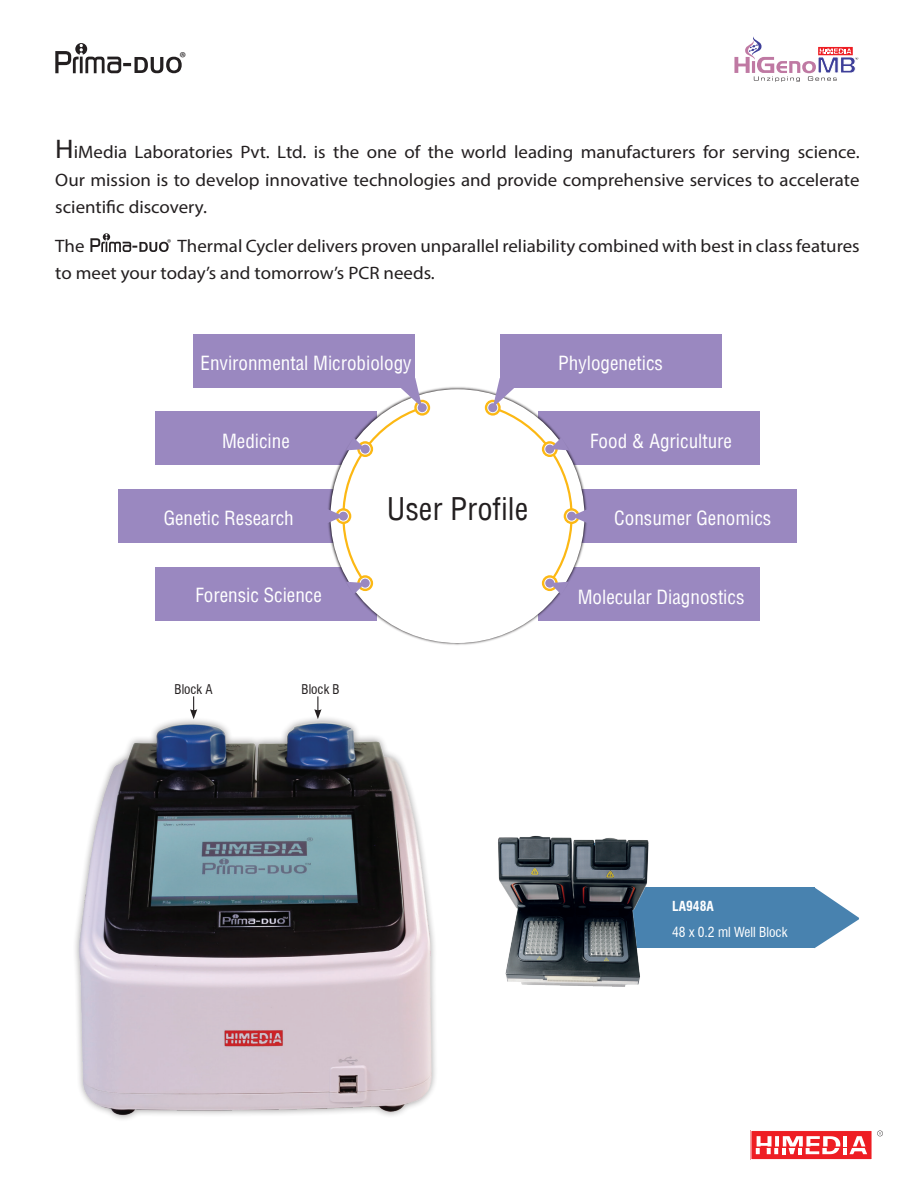
<style>
.page{position:relative;width:915px;height:1191px;background:#fff}
.page>*{position:absolute;margin:0;border:0;box-sizing:border-box;transform-origin:0 0}
.t1{font:30.45px "Switzerland Condensed";color:#231f20}
.t2{font:19.05px "Switzerland Condensed";color:#fff}
.Normal_Text{font:18px/27px "Myriad Pro";color:#231f20;text-align:justify;scale:1.05 1}
.t3{font:15.9px "Myriad Pro";color:#231f20}
.Price{font:condensed 13.5px "Swiss 721 BT";color:#fff}
.Price-2{font:700 condensed 13.5px "Swiss 721 BT";color:#fff}
.t4{font:condensed 13.05px "Swiss 721 BT";color:#231f20}
.t5{font:9.9px "Myriad Pro";color:#231f20}
.s1{font-size:27px}
</style>
<div class="page">
<svg style="left:814px;top:887px;width:44px;height:61px"></svg>
<div style="left:615px;top:887px;width:199px;height:61px;background:#4882af"></div>
<svg style="left:55px;top:44px;width:127px;height:29px"></svg>
<div style="left:750px;top:1130px;width:121px;height:29px;background:#ee1d23"></div>
<div style="left:750px;top:1130px;width:121px;height:29px;border:1px solid #fff"></div>
<svg style="left:755px;top:1136px;width:111px;height:18px"></svg>
<svg style="left:877px;top:1130px;width:5px;height:6px"></svg>
<svg style="left:90px;top:234px;width:78px;height:18px"></svg>
<div style="left:499px;top:334px;width:222px;height:53px;background:#9a88c0"></div>
<div style="left:537px;top:411px;width:222px;height:54px;background:#9a88c0"></div>
<div style="left:575px;top:489px;width:222px;height:54px;background:#9a88c0"></div>
<div style="left:537px;top:567px;width:222px;height:53px;background:#9a88c0"></div>
<div style="left:193px;top:334px;width:222px;height:53px;background:#9a88c0"></div>
<div style="left:155px;top:411px;width:222px;height:54px;background:#9a88c0"></div>
<div style="left:118px;top:489px;width:221px;height:54px;background:#9a88c0"></div>
<div style="left:155px;top:567px;width:222px;height:53px;background:#9a88c0"></div>
<img style="left:327px;top:387px;width:261px;height:258px">
<div style="left:330px;top:389px;width:254px;height:254px;background:#fff;border-radius:50%"></div>
<svg style="left:484px;top:400px;width:16px;height:15px"></svg>
<div style="left:487px;top:402px;width:11px;height:11px;border:1px solid #fff;border-radius:50%"></div>
<svg style="left:414px;top:400px;width:16px;height:15px"></svg>
<div style="left:417px;top:403px;width:10px;height:10px;background:#f7f3f2;border-radius:50%"></div>
<div style="left:416px;top:402px;width:11px;height:11px;border:1px solid #fff;border-radius:50%"></div>
<svg style="left:490px;top:378px;width:101px;height:216px"></svg>
<svg style="left:323px;top:378px;width:102px;height:216px"></svg>
<svg style="left:193px;top:696px;width:2px;height:6px"></svg>
<svg style="left:317px;top:696px;width:2px;height:6px"></svg>
<img style="left:75px;top:702px;width:361px;height:417px">
<svg style="left:734px;top:36px;width:123px;height:46px"></svg>
<img style="left:498px;top:835px;width:151px;height:152px">
<p class="t3" style="left:179px;top:48px;width:8px">®</p>
<p class="Normal_Text" style="left:55px;top:139px;width:767px"><span class="s1">H</span>iMedia Laboratories Pvt. Ltd. is the one of the world leading manufacturers for serving science.<br>Our mission is to develop innovative technologies and provide comprehensive services to accelerate scientific discovery.</p>
<p class="Normal_Text" style="left:55px;top:232px;width:29px">The</p>
<p class="t5" style="left:167px;top:236px;width:6px">®</p>
<p class="Normal_Text" style="left:55px;top:232px;width:767px;text-indent:122px">Thermal Cycler delivers proven unparallel reliability combined with best in class features to meet your today’s and tomorrow’s PCR needs.</p>
<p class="t2" style="left:200px;top:351px;width:212px">Environmental Microbiology</p>
<p class="t2" style="left:558px;top:351px;width:106px">Phylogenetics</p>
<p class="t2" style="left:222px;top:429px;width:69px">Medicine</p>
<p class="t2" style="left:590px;top:429px;width:143px">Food &amp; Agriculture</p>
<p class="t2" style="left:163px;top:506px;width:132px">Genetic Research</p>
<p class="t2" style="left:195px;top:583px;width:128px">Forensic Science</p>
<p class="t4" style="left:174px;top:682px;width:40px">Block A</p>
<p class="t4" style="left:301px;top:682px;width:39px">Block B</p>
<p class="t1" style="left:386px;top:489px;width:143px">User Profile</p>
<p class="t2" style="left:614px;top:506px;width:159px">Consumer Genomics</p>
<p class="t2" style="left:577px;top:585px;width:168px">Molecular Diagnostics</p>
<p class="Price-2" style="left:672px;top:898px;width:43px">LA948A</p>
<p class="Price" style="left:672px;top:924px;width:117px">48 x 0.2 ml Well Block</p>
</div>
